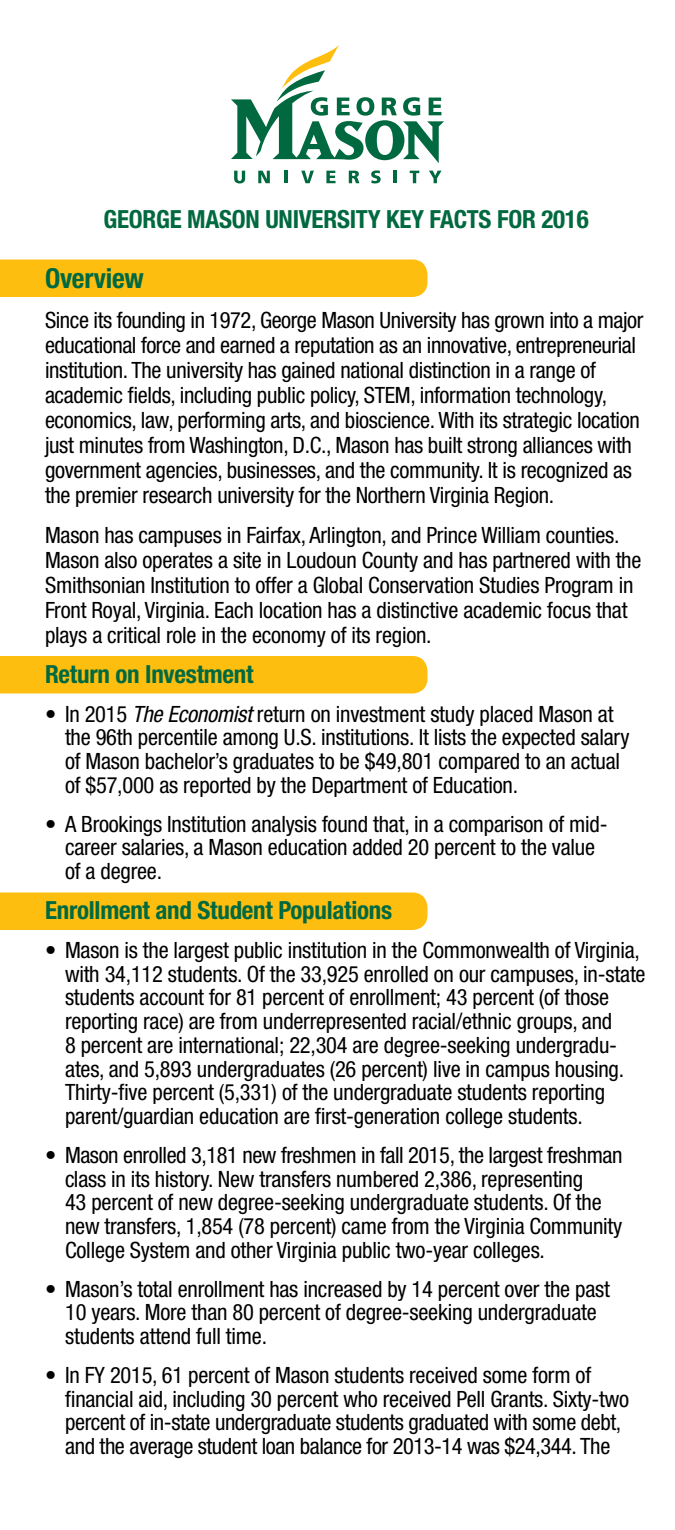
<style>
.page{position:relative;width:675px;height:1530px;background:#fff}
.page>*{position:absolute;margin:0;border:0;box-sizing:border-box;transform-origin:0 0}
.t1{font:700 condensed 27.5px "Helvetica Neue LT Std";color:#006940}
.t2{font:700 condensed 25px "Helvetica Neue LT Std";letter-spacing:-.01em;color:#006940}
.t3{font:condensed 22.5px/23.8px "Helvetica Neue LT Std";letter-spacing:-.01em;color:#000}
.s1{font-style:italic}
</style>
<div class="page">
<div style="left:0;top:259px;width:428px;height:38px;background:#febe10"></div>
<div style="left:0;top:656px;width:428px;height:37px;background:#febe10"></div>
<div style="left:0;top:892px;width:428px;height:38px;background:#febe10"></div>
<svg style="left:231px;top:45px;width:213px;height:118px"></svg>
<svg style="left:234px;top:171px;width:11px;height:12px"></svg>
<svg style="left:258px;top:171px;width:12px;height:12px"></svg>
<hr style="left:284px;top:171px;width:4px;height:12px;background:#006940">
<svg style="left:301px;top:171px;width:13px;height:12px"></svg>
<svg style="left:326px;top:171px;width:10px;height:12px"></svg>
<svg style="left:349px;top:171px;width:10px;height:12px"></svg>
<svg style="left:371px;top:170px;width:10px;height:13px"></svg>
<hr style="left:393px;top:171px;width:4px;height:12px;background:#006940">
<svg style="left:410px;top:171px;width:9px;height:12px"></svg>
<svg style="left:429px;top:171px;width:13px;height:12px"></svg>
<p class="t2" style="left:103px;top:204px;width:487px">George Mason University Key Facts for 2016</p>
<p class="t1" style="left:45px;top:261px;width:100px">Overview</p>
<p class="t3" style="left:45px;top:307px;width:600px;line-height:25px">Since its founding in 1972, George Mason University has grown into a major educational force and earned a reputation as an innovative, entrepreneurial institution. The university has gained national distinction in a range of academic fields, including public policy, STEM, information technology, economics, law, performing arts, and bioscience. With its strategic location just minutes from Washington, D.C., Mason has built strong alliances with government agencies, businesses, and the community. It is recognized as the premier research university for the Northern Virginia Region.</p>
<p class="t3" style="left:45px;top:522px;width:598px;line-height:25px">Mason has campuses in Fairfax, Arlington, and Prince William counties.<br>Mason also operates a site in Loudoun County and has partnered with the Smithsonian Institution to offer a Global Conservation Studies Program in Front Royal, Virginia. Each location has a distinctive academic focus that plays a critical role in the economy of its region.</p>
<p class="t2" style="left:45px;top:659px;width:210px">Return on Investment</p>
<p class="t3" style="left:65px;top:702px;width:566px;text-indent:-20px">• In 2015 <span class="s1">The Economist</span> return on investment study placed Mason at the 96th percentile among U.S. institutions. It lists the expected salary of Mason bachelor’s graduates to be $49,801 compared to an actual of $57,000 as reported by the Department of Education.</p>
<p class="t3" style="left:65px;top:812px;width:544px;text-indent:-20px">• A Brookings Institution analysis found that, in a comparison of mid&shy;career salaries, a Mason education added 20 percent to the value of a degree.</p>
<p class="t2" style="left:45px;top:895px;width:349px">Enrollment and Student Populations</p>
<p class="t3" style="left:65px;top:938px;width:582px;text-indent:-20px">• Mason is the largest public institution in the Commonwealth of Virginia, with 34,112 students. Of the 33,925 enrolled on our campuses, in-state students account for 81 percent of enrollment; 43 percent (of those reporting race) are from underrepresented racial/ethnic groups, and<br>8 percent are international; 22,304 are degree-seeking undergradu&shy;ates, and 5,893 undergraduates (26 percent) live in campus housing.<br>Thirty-five percent (5,331) of the undergraduate students reporting parent/guardian education are first-generation college students.</p>
<p class="t3" style="left:65px;top:1143px;width:559px;text-indent:-20px">• Mason enrolled 3,181 new freshmen in fall 2015, the largest freshman class in its history. New transfers numbered 2,386, representing<br>43 percent of new degree-seeking undergraduate students. Of the new transfers, 1,854 (78 percent) came from the Virginia Community College System and other Virginia public two-year colleges.</p>
<p class="t3" style="left:65px;top:1277px;width:546px;text-indent:-20px">• Mason’s total enrollment has increased by 14 percent over the past<br>10 years. More than 80 percent of degree-seeking undergraduate students attend full time.</p>
<p class="t3" style="left:65px;top:1363px;width:566px;text-indent:-20px">• In FY 2015, 61 percent of Mason students received some form of financial aid, including 30 percent who received Pell Grants. Sixty-two percent of in-state undergraduate students graduated with some debt, and the average student loan balance for 2013-14 was $24,344. The</p>
</div>
